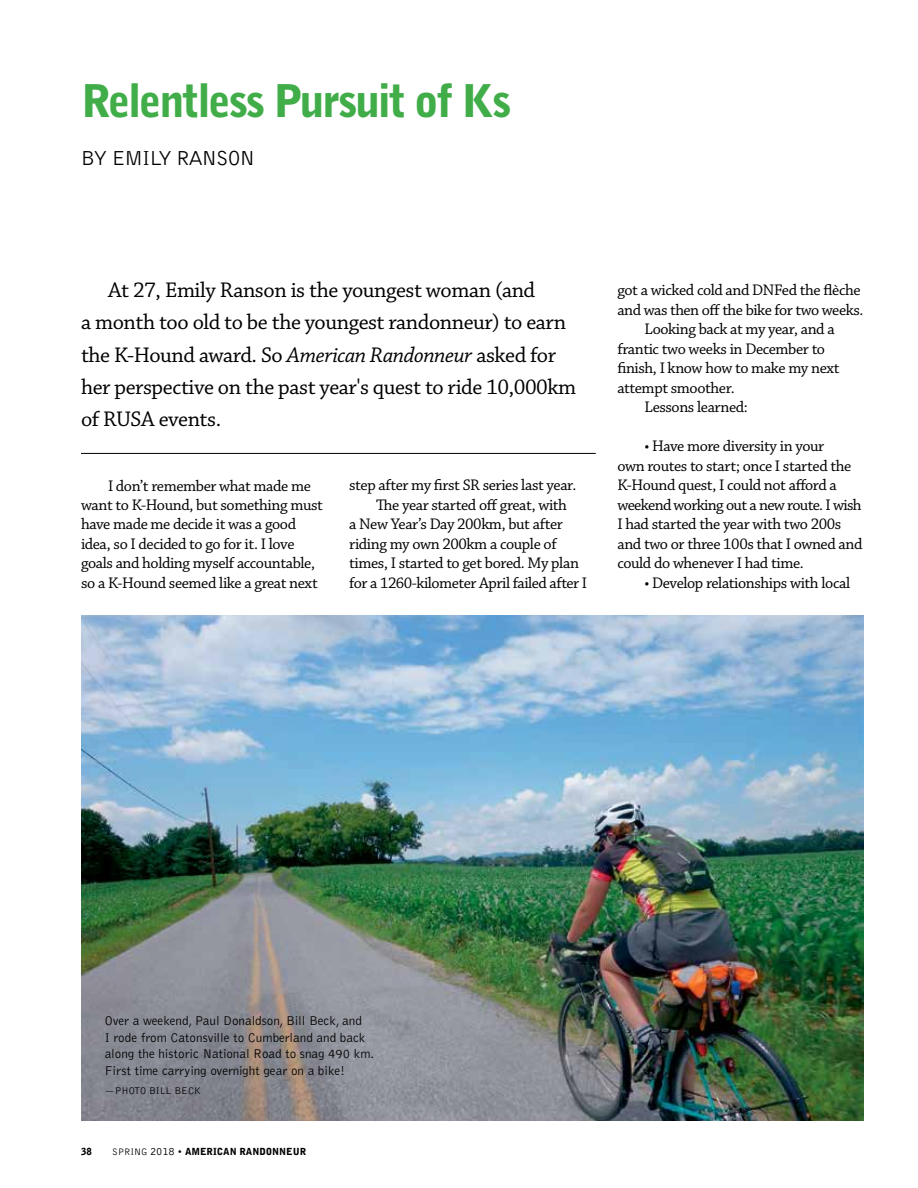
<style>
.page{position:relative;width:918px;height:1188px;background:#fff}
.page>*{position:absolute;margin:0;border:0;box-sizing:border-box;transform-origin:0 0}
.t1{font:900 45px "Bell Gothic BT";letter-spacing:-.045em;color:#41ad49}
.t2{font:22.35px/32.2px "Chaparral Pro";letter-spacing:-.02em;color:#000}
.t3{font:21px "Bell Gothic BT";letter-spacing:-.045em;color:#000}
.t4{font:16.2px/19.5px "Chaparral Pro";letter-spacing:-.025em;color:#000}
.t5{font:300 13.2px/16.5px "Bell Gothic";color:#000}
.t6{font:300 10.2px "Bell Gothic";color:#000}
.t7{font:900 9.75px "Bell Gothic BT";letter-spacing:-.005em;color:#000}
.s1{font-style:italic}
.s2{font-weight:400}
.s3{font-weight:400;font-size:11.25px}
.s4{font-family:"Bell Gothic";font-weight:300}
</style>
<div class="page">
<img style="left:81px;top:616px;width:783px;height:504px">
<hr style="left:81px;top:453px;width:515px;height:1px;background:#000">
<h1 class="t1" style="left:81px;top:73px;width:432px">Relentless Pursuit of Ks</h1>
<p class="t3" style="left:81px;top:145px;width:176px">BY EMILY RANSON</p>
<h2 class="t2" style="left:81px;top:275px;width:497px;text-indent:27px">At 27, Emily Ranson is the youngest woman (and<br>a month too old to be the youngest randonneur) to earn the K-Hound award. So <span class="s1">American Randonneur</span> asked for her perspective on the past year's quest to ride 10,000km of RUSA events.</h2>
<p class="t4" style="left:81px;top:476px;width:244px;text-indent:27px">I don’t remember what made me want to K-Hound, but something must have made me decide it was a good idea, so I decided to go for it. I love goals and holding myself accountable, so a K-Hound seemed like a great next</p>
<p class="t4" style="left:349px;top:476px;width:229px">step after my first SR series last year.</p>
<p class="t4" style="left:376px;top:496px;width:192px">The year started off great, with</p>
<p class="t4" style="left:349px;top:515px;width:215px">a New Year’s Day 200km, but after</p>
<p class="t4" style="left:349px;top:535px;width:209px">riding my own 200km a couple of</p>
<p class="t4" style="left:349px;top:554px;width:231px">times, I started to get bored. My plan</p>
<p class="t4" style="left:349px;top:574px;width:239px">for a 1260-kilometer April failed after I</p>
<p class="t4" style="left:617px;top:281px;width:245px">got a wicked cold and DNFed the flèche</p>
<p class="t4" style="left:617px;top:301px;width:247px">and was then off the bike for two weeks.</p>
<p class="t4" style="left:644px;top:320px;width:192px">Looking back at my year, and a</p>
<p class="t4" style="left:617px;top:340px;width:209px">frantic two weeks in December to</p>
<p class="t4" style="left:617px;top:359px;width:224px">finish, I know how to make my next</p>
<p class="t4" style="left:617px;top:379px;width:119px">attempt smoother.</p>
<p class="t4" style="left:644px;top:398px;width:105px">Lessons learned:</p>
<p class="t4" style="left:617px;top:437px;width:247px;text-indent:27px">• Have more diversity in your<br>own routes to start; once I started the K-Hound quest, I could not afford a weekend working out a new route. I wish I had started the year with two 200s and two or three 100s that I owned and could do whenever I had time.</p>
<p class="t4" style="left:644px;top:574px;width:207px">• Develop relationships with local</p>
<p class="t5" style="left:105px;top:1013px;width:271px">Over a weekend, Paul Donaldson, Bill Beck, and<br>I rode from Catonsville to Cumberland and back along the historic National Road to snag 490 km.<br>First time carrying overnight gear on a bike!</p>
<p class="t6" style="left:105px;top:1085px;width:98px">—PHOTO BILL BECK</p>
<p class="t7" style="left:81px;top:1145px;width:227px">38 <span class="s2">SPRING</span> <span class="s3">2018</span> <span class="s4">•</span> AMERICAN RANDONNEUR</p>
</div>
